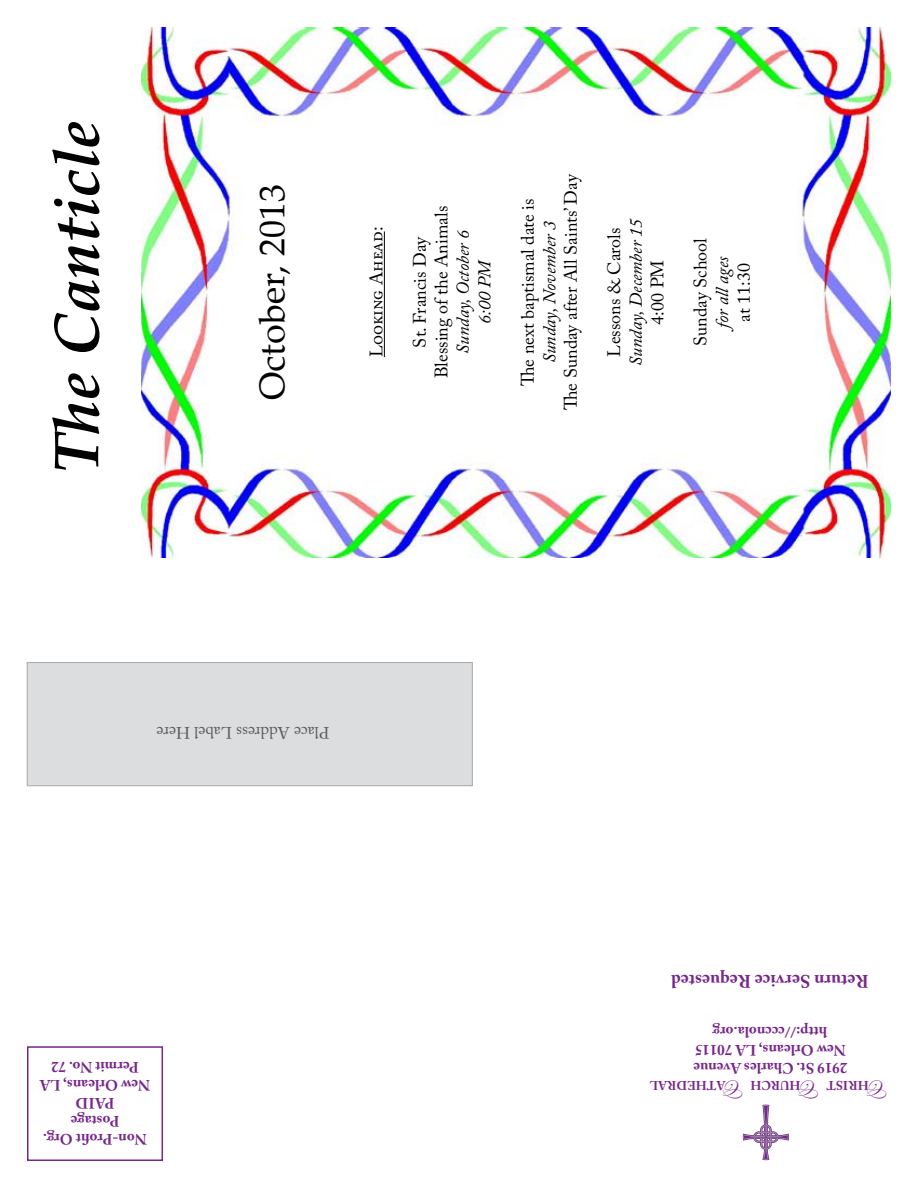
<style>
.page{position:relative;width:918px;height:1188px;background:#fff}
.page>*{position:absolute;margin:0;border:0;box-sizing:border-box;transform-origin:0 0}
.t1{font:italic 700 63px "Palatino Linotype";color:#000}
.t2{font:36px "Palatino Linotype";color:#000}
.t3{font:25.5px "Edwardian Script ITC";color:#77278b}
.t4{font:18px/21.6px "Adobe Caslon Pro";color:#000;text-align:center}
.t5{font:italic 18px/21.6px "Adobe Caslon Pro";color:#000;text-align:center}
.t6{font:700 18px "Adobe Caslon Pro";color:#77278b}
.t7{font:16.5px "Adobe Caslon Pro";color:#58595b}
.t8{font:700 15px/18px "Adobe Caslon Pro";color:#77278b}
.t9{font:700 12.6px "Adobe Caslon Pro";color:#77278b}
</style>
<div class="page">
<img style="left:141px;top:27px;width:750px;height:530px">
<div style="left:27px;top:663px;width:445px;height:123px;background:#dcddde"></div>
<div style="left:27px;top:662px;width:446px;height:124px;border:1px solid #a7a9ac"></div>
<svg style="left:743px;top:1104px;width:46px;height:56px"></svg>
<div style="left:27px;top:1046px;width:136px;height:115px;border:2px solid #77278b"></div>
<hr style="left:384px;top:231px;width:1px;height:126px;background:#000">
<h1 class="t1" style="left:32px;top:473px;width:354px;rotate:-90deg">The Canticle</h1>
<h2 class="t2" style="left:247px;top:400px;width:217px;rotate:-90deg">October, 2013</h2>
<p class="t4" style="left:366px;top:357px;width:132px;rotate:-90deg">Looking Ahead:</p>
<p class="t4" style="left:409px;top:378px;width:174px;rotate:-90deg">St. Francis Day<br>Blessing of the Animals</p>
<p class="t5" style="left:452px;top:354px;width:125px;rotate:-90deg">Sunday, October 6<br>6:00 PM</p>
<p class="t4" style="left:560px;top:410px;width:238px;rotate:-90deg">The Sunday after All Saints’ Day</p>
<p class="t4" style="left:517px;top:386px;width:189px;rotate:-90deg">The next baptismal date is</p>
<p class="t5" style="left:538px;top:363px;width:144px;rotate:-90deg">Sunday, November 3</p>
<p class="t4" style="left:603px;top:357px;width:130px;rotate:-90deg">Lessons &amp; Carols</p>
<p class="t5" style="left:625px;top:366px;width:149px;rotate:-90deg">Sunday, December 15</p>
<p class="t4" style="left:646px;top:325px;width:66px;rotate:-90deg">4:00 PM</p>
<p class="t4" style="left:690px;top:346px;width:110px;rotate:-90deg">Sunday School</p>
<p class="t5" style="left:711px;top:328px;width:73px;rotate:-90deg">for all ages</p>
<p class="t4" style="left:733px;top:322px;width:60px;rotate:-90deg">at 11:30</p>
<p class="t7" style="left:329px;top:743px;width:174px;rotate:180deg">Place Address Label Here</p>
<p class="t8" style="left:150px;top:1148px;width:112px;text-align:center;rotate:-180deg">Non-Profit Org.<br>Postage<br>aP id<br>New Orleans, LA<br>Permit No. 72</p>
<p class="t6" style="left:869px;top:992px;width:199px;rotate:180deg">Return Service Requested</p>
<p class="t8" style="left:827px;top:1042px;width:116px;rotate:-180deg">http://cccnola.org</p>
<p class="t8" style="left:847px;top:1077px;width:155px;rotate:-180deg">2919 St. Charles Avenue<br>New Orleans, LA 70115</p>
<h3 class="t3" style="left:747px;top:1102px;width:22px;rotate:-180deg">C</h3>
<p class="t9" style="left:800px;top:1092px;width:51px;rotate:-180deg">hurch</p>
<h3 class="t3" style="left:822px;top:1102px;width:22px;rotate:-180deg">C</h3>
<p class="t9" style="left:869px;top:1092px;width:44px;rotate:-180deg">hrist</p>
<h3 class="t3" style="left:891px;top:1102px;width:22px;rotate:-180deg">C</h3>
<p class="t9" style="left:725px;top:1092px;width:76px;rotate:-180deg">athedral</p>
</div>
